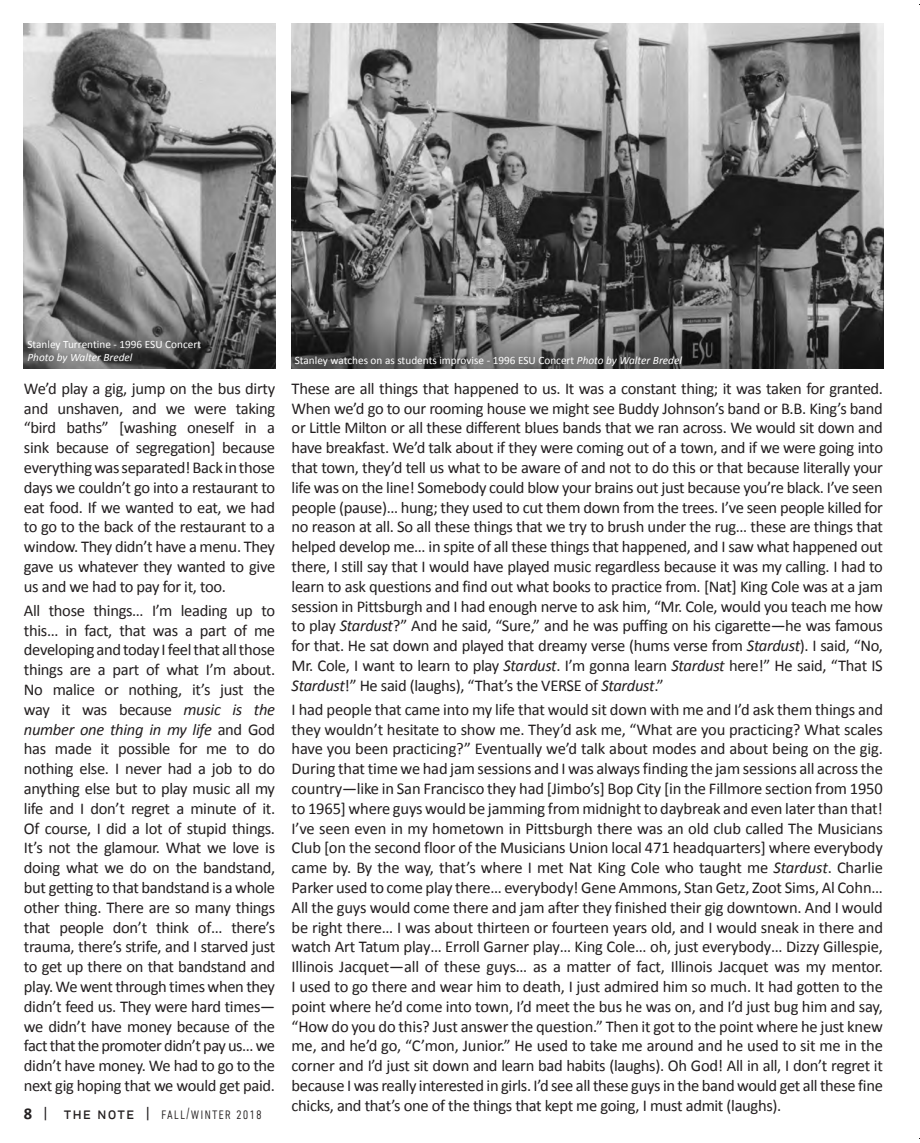
<style>
.page{position:relative;width:920px;height:1143px;background:#fff}
.page>*{position:absolute;margin:0;border:0;box-sizing:border-box;transform-origin:0 0}
.t1{font:16.5px/19.8px "Calibri";letter-spacing:-.02em;color:#231f20;text-align:justify}
.t2{font:300 condensed 16.5px "DIN Next LT Pro";letter-spacing:.06em;color:#231f20}
.t3{font:11.25px "Calibri";color:#fff}
.t4{font:italic 11.25px "Calibri";color:#fff}
.s1{font-style:italic}
.s2{font-family:"Calibri";font-weight:700;font-stretch:normal}
.s3{font-weight:400;font-stretch:normal}
</style>
<div class="page">
<img style="left:24px;top:23px;width:251px;height:346px">
<img style="left:291px;top:23px;width:592px;height:346px">
<p class="t3" style="left:27px;top:337px;width:175px">Stanley Turrentine - 1996 ESU Concert</p>
<p class="t4" style="left:27px;top:350px;width:107px">Photo by Walter Bredel</p>
<p class="t3" style="left:295px;top:354px;width:389px">Stanley watches on as students improvise - 1996 ESU Concert <span class="s1">Photo by Walter Bredel</span></p>
<p class="t1" style="left:24px;top:379px;width:253px">We’d play a gig, jump on the bus dirty and unshaven, and we were taking “bird baths” [washing oneself in a sink because of segregation] because everything was separated! Back in those days we couldn’t go into a restaurant to eat food. If we wanted to eat, we had to go to the back of the restaurant to a window. They didn’t have a menu. They gave us whatever they wanted to give us and we had to pay for it, too.</p>
<p class="t1" style="left:24px;top:600px;width:253px">All those things… I’m leading up to this… in fact, that was a part of me developing and today I feel that all those things are a part of what I’m about.<br>No malice or nothing, it’s just the way it was because <span class="s1">music is the number one thing in my life</span> and God has made it possible for me to do nothing else. I never had a job to do anything else but to play music all my life and I don’t regret a minute of it.<br>Of course, I did a lot of stupid things.<br>It’s not the glamour. What we love is doing what we do on the bandstand, but getting to that bandstand is a whole other thing. There are so many things that people don’t think of… there’s trauma, there’s strife, and I starved just to get up there on that bandstand and play. We went through times when they didn’t feed us. They were hard times— we didn’t have money because of the fact that the promoter didn’t pay us… we didn’t have money. We had to go to the next gig hoping that we would get paid.</p>
<p class="t2" style="left:24px;top:1104px;width:239px"><span class="s2">8</span> <span class="s3">| the note |</span> fall/winter 2018</p>
<p class="t1" style="left:291px;top:379px;width:593px">These are all things that happened to us. It was a constant thing; it was taken for granted.<br>When we’d go to our rooming house we might see Buddy Johnson’s band or B.B. King’s band or Little Milton or all these different blues bands that we ran across. We would sit down and have breakfast. We’d talk about if they were coming out of a town, and if we were going into that town, they’d tell us what to be aware of and not to do this or that because literally your life was on the line! Somebody could blow your brains out just because you’re black. I’ve seen people (pause)… hung; they used to cut them down from the trees. I’ve seen people killed for no reason at all. So all these things that we try to brush under the rug… these are things that helped develop me… in spite of all these things that happened, and I saw what happened out there, I still say that I would have played music regardless because it was my calling. I had to learn to ask questions and find out what books to practice from. [Nat] King Cole was at a jam session in Pittsburgh and I had enough nerve to ask him, “Mr. Cole, would you teach me how to play <span class="s1">Stardust</span>?” And he said, “Sure,” and he was puffing on his cigarette—he was famous for that. He sat down and played that dreamy verse (hums verse from <span class="s1">Stardust</span>). I said, “No, Mr. Cole, I want to learn to play <span class="s1">Stardust</span>. I’m gonna learn <span class="s1">Stardust</span> here!” He said, “That IS <span class="s1">Stardust</span>!” He said (laughs), “That’s the VERSE of <span class="s1">Stardust</span>.”</p>
<p class="t1" style="left:291px;top:699px;width:593px">I had people that came into my life that would sit down with me and I’d ask them things and they wouldn’t hesitate to show me. They’d ask me, “What are you practicing? What scales have you been practicing?” Eventually we’d talk about modes and about being on the gig.<br>During that time we had jam sessions and I was always finding the jam sessions all across the country—like in San Francisco they had [Jimbo’s] Bop City [in the Fillmore section from 1950 to 1965] where guys would be jamming from midnight to daybreak and even later than that!<br>I’ve seen even in my hometown in Pittsburgh there was an old club called The Musicians Club [on the second floor of the Musicians Union local 471 headquarters] where everybody came by. By the way, that’s where I met Nat King Cole who taught me <span class="s1">Stardust</span>. Charlie Parker used to come play there… everybody! Gene Ammons, Stan Getz, Zoot Sims, Al Cohn… All the guys would come there and jam after they finished their gig downtown. And I would be right there… I was about thirteen or fourteen years old, and I would sneak in there and watch Art Tatum play… Erroll Garner play… King Cole… oh, just everybody… Dizzy Gillespie, Illinois Jacquet—all of these guys… as a matter of fact, Illinois Jacquet was my mentor.<br>I used to go there and wear him to death, I just admired him so much. It had gotten to the point where he’d come into town, I’d meet the bus he was on, and I’d just bug him and say, “How do you do this? Just answer the question.” Then it got to the point where he just knew me, and he’d go, “C’mon, Junior.” He used to take me around and he used to sit me in the corner and I’d just sit down and learn bad habits (laughs). Oh God! All in all, I don’t regret it because I was really interested in girls. I’d see all these guys in the band would get all these fine chicks, and that’s one of the things that kept me going, I must admit (laughs).</p>
</div>
